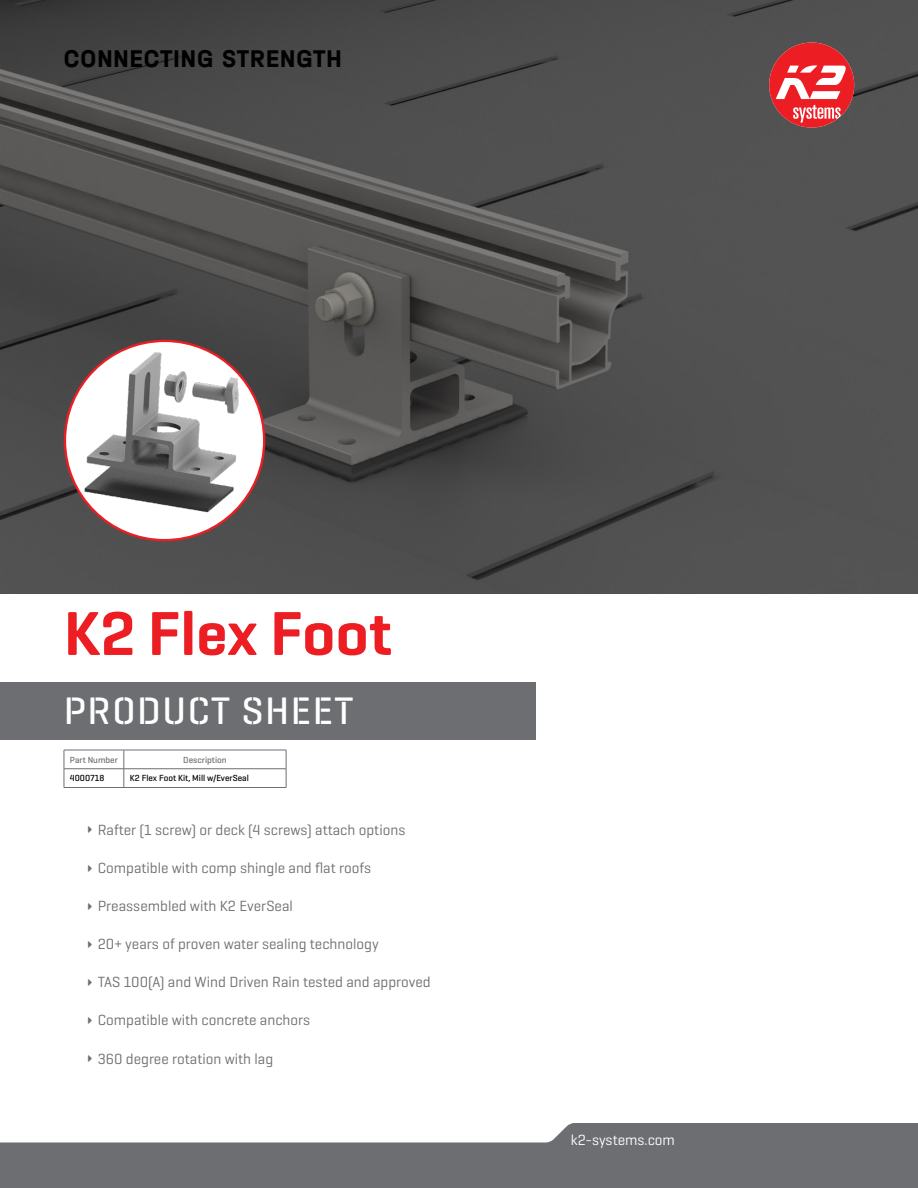
<style>
.page{position:relative;width:918px;height:1188px;background:#fff}
.page>*{position:absolute;margin:0;border:0;box-sizing:border-box;transform-origin:0 0}
.t1{font:600 63px "K2 Geogrotesque";color:#ed1d24}
.t2{font:500 39px "K2 Geogrotesque Stencil B";letter-spacing:.04em;color:#fff}
.t3{font:700 25.5px "K2 Halvar Mittelschrift";letter-spacing:.04em;color:#000}
.t4{font:15px "K2 Geogrotesque";color:#6d6e71}
.t5{font:15px "K2 Geogrotesque";color:#fff}
.t6{font:500 9px "K2 Geogrotesque";color:#000}
.t7{font:500 9px "K2 Geogrotesque";color:#6d6e71}
</style>
<div class="page">
<img style="left:0;top:0;width:918px;height:594px">
<hr style="left:64px;top:750px;width:60px;height:1px;background:#6d6e71">
<hr style="left:124px;top:750px;width:162px;height:1px;background:#6d6e71">
<hr style="left:64px;top:768px;width:60px;height:1px;background:#6d6e71">
<svg style="left:64px;top:750px;width:1px;height:37px"></svg>
<hr style="left:124px;top:768px;width:162px;height:1px;background:#6d6e71">
<svg style="left:124px;top:750px;width:1px;height:37px"></svg>
<svg style="left:286px;top:750px;width:1px;height:37px"></svg>
<hr style="left:64px;top:787px;width:60px;height:1px;background:#6d6e71">
<hr style="left:124px;top:787px;width:162px;height:1px;background:#6d6e71">
<svg style="left:0;top:1124px;width:918px;height:64px;fill:#6d6e71"></svg>
<svg style="left:769px;top:43px;width:85px;height:85px"></svg>
<div style="left:0;top:683px;width:536px;height:57px;background:#6d6e71"></div>
<svg style="left:571px;top:1123px;width:347px;height:1px"></svg>
<img style="left:65px;top:341px;width:199px;height:195px">
<h3 class="t3" style="left:64px;top:42px;width:280px">CONNECTING STRENGTH</h3>
<h1 class="t1" style="left:64px;top:594px;width:330px">K2 Flex Foot</h1>
<h2 class="t2" style="left:64px;top:686px;width:291px">PRODUCT SHEET</h2>
<p class="t7" style="left:70px;top:754px;width:49px">Part Number</p>
<p class="t7" style="left:183px;top:754px;width:45px">Description</p>
<p class="t6" style="left:70px;top:773px;width:36px">4000718</p>
<p class="t6" style="left:130px;top:773px;width:121px">K2 Flex Foot Kit, Mill w/EverSeal</p>
<p class="t4" style="left:98px;top:820px;width:309px">Rafter (1 screw) or deck (4 screws) attach options</p>
<p class="t4" style="left:98px;top:859px;width:275px">Compatible with comp shingle and flat roofs</p>
<p class="t4" style="left:98px;top:897px;width:197px">Preassembled with K2 EverSeal</p>
<p class="t4" style="left:98px;top:935px;width:283px">20+ years of proven water sealing technology</p>
<p class="t4" style="left:98px;top:973px;width:334px">TAS 100(A) and Wind Driven Rain tested and approved</p>
<p class="t4" style="left:98px;top:1011px;width:214px">Compatible with concrete anchors</p>
<p class="t4" style="left:98px;top:1049px;width:177px">360 degree rotation with lag</p>
<p class="t5" style="left:571px;top:1131px;width:106px">k2-systems.com</p>
</div>
